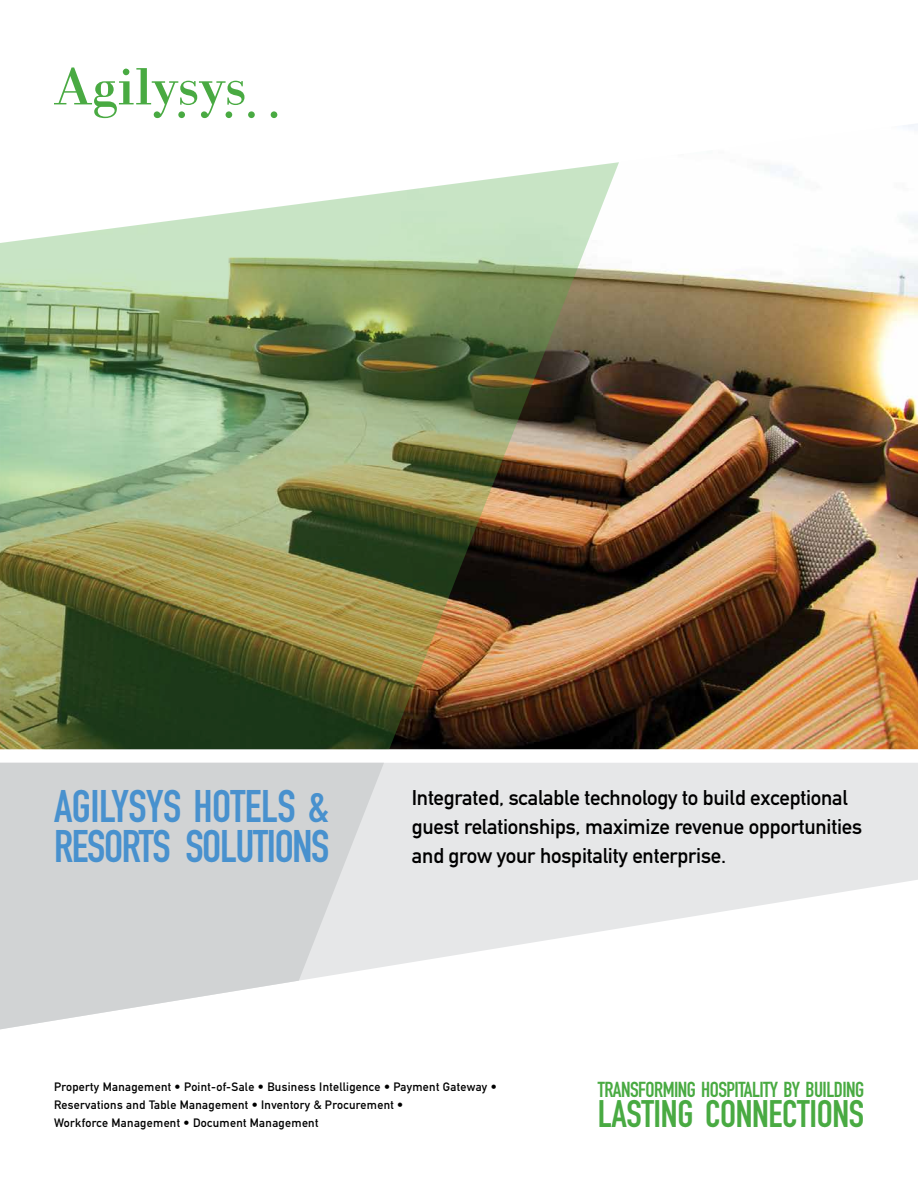
<style>
.page{position:relative;width:918px;height:1188px;background:#fff}
.page>*{position:absolute;margin:0;border:0;box-sizing:border-box;transform-origin:0 0}
.t1{font:45px "DIN Engschrift Std";letter-spacing:-.01em;color:#4891ce}
.t2{font:37.8px "DIN Engschrift Std";letter-spacing:-.01em;color:#49aa42}
.t3{font:21.3px "DIN Engschrift Std";letter-spacing:-.025em;color:#49aa42}
.t4{font:21px/29.2px "DIN Mittelschrift Std";letter-spacing:-.01em;color:#000}
.t5{font:12px/18.3px "DIN Mittelschrift Std";letter-spacing:.025em;color:#000}
</style>
<div class="page">
<svg style="left:384px;top:763px;width:534px;height:204px;fill:#e6e7e8"></svg>
<img style="left:619px;top:124px;width:299px;height:625px">
<img style="left:0;top:162px;width:619px;height:587px">
<svg style="left:0;top:763px;width:384px;height:266px;fill:#d1d3d4"></svg>
<div style="left:248px;top:111px;width:7px;height:7px;background:#49aa42;border-radius:50%"></div>
<div style="left:271px;top:111px;width:6px;height:7px;background:#49aa42;border-radius:50%"></div>
<svg style="left:54px;top:67px;width:190px;height:51px"></svg>
<h1 class="t1" style="left:54px;top:780px;width:35px">AGILYSYS</h1>
<h1 class="t1" style="left:194px;top:780px;width:137px">HOTELS &amp;</h1>
<h1 class="t1" style="left:54px;top:820px;width:35px">RESORT</h1>
<h1 class="t1" style="left:152px;top:820px;width:67px">S SOLUTIONS</h1>
<h3 class="t4" style="left:412px;top:783px;width:452px">Integrated, scalable technology to build exceptional guest relationships, maximize revenue opportunities and grow your hospitality enterprise.</h3>
<p class="t5" style="left:54px;top:1077px;width:444px">Property Management • Point-of-Sale • Business Intelligence • Payment Gateway •<br>Reservations and Table Management • Inventory &amp; Procurement •<br>Workforce Management • Document Management</p>
<h3 class="t3" style="left:598px;top:1077px;width:268px">TRANSFORMING HOSPITALITY BY BUILDING</h3>
<h2 class="t2" style="left:598px;top:1092px;width:268px">LASTING CONNECTIONS</h2>
</div>
